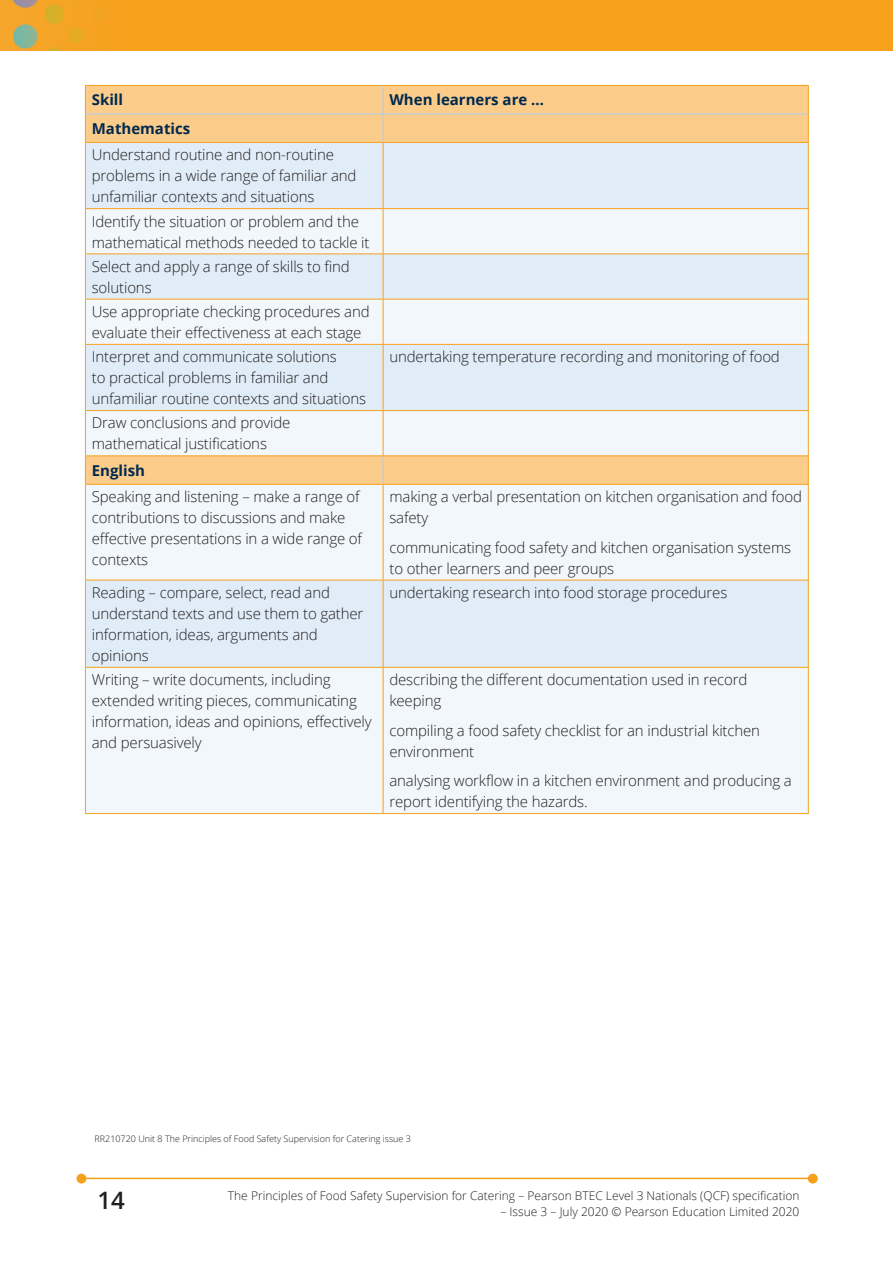
<style>
.page{position:relative;width:893px;height:1263px;background:#fff}
.page>*{position:absolute;margin:0;border:0;box-sizing:border-box;transform-origin:0 0}
.t1{font:600 24px "Open Sans";color:#231f20}
.table_text{font:300 15px/21px "Open Sans";letter-spacing:-.01em;color:#231f20}
.table_head{font:700 15px "Open Sans";color:#00294e}
.t2{font:300 12px "Open Sans";color:#231f20}
.t3{font:300 9px "Open Sans";color:#231f20}
</style>
<div class="page">
<img style="left:0;top:0;width:893px;height:51px">
<hr style="left:82px;top:1178px;width:728px;height:1px;background:#f6a01b">
<div style="left:809px;top:1174px;width:8px;height:9px;background:#f6a01b;border-radius:50%"></div>
<div style="left:808px;top:1174px;width:10px;height:9px;border:2px solid #f6a01b;border-radius:50%"></div>
<div style="left:77px;top:1174px;width:9px;height:9px;background:#f6a01b;border-radius:50%"></div>
<div style="left:77px;top:1174px;width:9px;height:9px;border:2px solid #f6a01b;border-radius:50%"></div>
<div style="left:86px;top:86px;width:722px;height:56px;background:#fccc8b"></div>
<div style="left:86px;top:143px;width:722px;height:65px;background:#e0edf8"></div>
<svg style="left:86px;top:209px;width:722px;height:604px;fill:#f2f7fb"></svg>
<hr style="left:86px;top:114px;width:297px;height:1px;background:#accfed">
<hr style="left:383px;top:114px;width:425px;height:1px;background:#accfed">
<hr style="left:85px;top:85px;width:298px;height:1px;background:#f6a01b">
<hr style="left:383px;top:85px;width:426px;height:1px;background:#f6a01b">
<hr style="left:85px;top:143px;width:1px;height:65px;background:#f6a01b">
<hr style="left:383px;top:143px;width:1px;height:65px;background:#f6a01b">
<hr style="left:808px;top:143px;width:1px;height:65px;background:#f6a01b">
<hr style="left:85px;top:209px;width:1px;height:44px;background:#f6a01b">
<hr style="left:85px;top:208px;width:298px;height:1px;background:#f6a01b">
<hr style="left:383px;top:209px;width:1px;height:44px;background:#f6a01b">
<hr style="left:808px;top:209px;width:1px;height:44px;background:#f6a01b">
<hr style="left:383px;top:208px;width:426px;height:1px;background:#f6a01b">
<hr style="left:85px;top:254px;width:1px;height:45px;background:#f6a01b">
<hr style="left:85px;top:253px;width:298px;height:1px;background:#f6a01b">
<hr style="left:383px;top:254px;width:1px;height:45px;background:#f6a01b">
<hr style="left:808px;top:254px;width:1px;height:45px;background:#f6a01b">
<hr style="left:383px;top:253px;width:426px;height:1px;background:#f6a01b">
<hr style="left:85px;top:299px;width:1px;height:45px;background:#f6a01b">
<hr style="left:85px;top:299px;width:298px;height:1px;background:#f6a01b">
<hr style="left:383px;top:299px;width:1px;height:45px;background:#f6a01b">
<hr style="left:808px;top:299px;width:1px;height:45px;background:#f6a01b">
<hr style="left:383px;top:299px;width:426px;height:1px;background:#f6a01b">
<hr style="left:85px;top:345px;width:1px;height:65px;background:#f6a01b">
<hr style="left:85px;top:344px;width:298px;height:1px;background:#f6a01b">
<hr style="left:383px;top:345px;width:1px;height:65px;background:#f6a01b">
<hr style="left:808px;top:345px;width:1px;height:65px;background:#f6a01b">
<hr style="left:383px;top:344px;width:426px;height:1px;background:#f6a01b">
<hr style="left:85px;top:411px;width:1px;height:44px;background:#f6a01b">
<hr style="left:85px;top:410px;width:298px;height:1px;background:#f6a01b">
<hr style="left:383px;top:411px;width:1px;height:44px;background:#f6a01b">
<hr style="left:808px;top:411px;width:1px;height:44px;background:#f6a01b">
<hr style="left:383px;top:410px;width:426px;height:1px;background:#f6a01b">
<hr style="left:85px;top:485px;width:1px;height:95px;background:#f6a01b">
<hr style="left:383px;top:485px;width:1px;height:95px;background:#f6a01b">
<hr style="left:808px;top:485px;width:1px;height:95px;background:#f6a01b">
<hr style="left:85px;top:580px;width:1px;height:87px;background:#f6a01b">
<hr style="left:85px;top:580px;width:298px;height:1px;background:#f6a01b">
<hr style="left:383px;top:580px;width:1px;height:87px;background:#f6a01b">
<hr style="left:808px;top:580px;width:1px;height:87px;background:#f6a01b">
<hr style="left:383px;top:580px;width:426px;height:1px;background:#f6a01b">
<hr style="left:85px;top:813px;width:298px;height:1px;background:#f6a01b">
<hr style="left:85px;top:668px;width:1px;height:145px;background:#f6a01b">
<hr style="left:85px;top:667px;width:298px;height:1px;background:#f6a01b">
<hr style="left:383px;top:813px;width:426px;height:1px;background:#f6a01b">
<hr style="left:383px;top:668px;width:1px;height:145px;background:#f6a01b">
<hr style="left:808px;top:668px;width:1px;height:145px;background:#f6a01b">
<hr style="left:383px;top:667px;width:426px;height:1px;background:#f6a01b">
<hr style="left:85px;top:455px;width:298px;height:1px;background:#f6a01b">
<svg style="left:85px;top:456px;width:1px;height:28px"></svg>
<hr style="left:383px;top:455px;width:426px;height:1px;background:#f6a01b">
<svg style="left:808px;top:456px;width:1px;height:28px"></svg>
<hr style="left:85px;top:484px;width:298px;height:1px;background:#f6a01b">
<hr style="left:383px;top:484px;width:426px;height:1px;background:#f6a01b">
<svg style="left:383px;top:456px;width:1px;height:28px"></svg>
<svg style="left:85px;top:86px;width:1px;height:56px"></svg>
<svg style="left:808px;top:86px;width:1px;height:56px"></svg>
<hr style="left:85px;top:142px;width:298px;height:1px;background:#f6a01b">
<hr style="left:383px;top:142px;width:426px;height:1px;background:#f6a01b">
<svg style="left:383px;top:86px;width:1px;height:56px"></svg>
<p class="table_head" style="left:92px;top:89px;width:33px">Skill</p>
<p class="table_head" style="left:389px;top:89px;width:156px">When learners are …</p>
<p class="table_head" style="left:92px;top:118px;width:100px">Mathematics</p>
<p class="table_text" style="left:92px;top:144px;width:266px">Understand routine and non-routine problems in a wide range of familiar and unfamiliar contexts and situations</p>
<p class="table_text" style="left:92px;top:210px;width:279px">Identify the situation or problem and the mathematical methods needed to tackle it</p>
<p class="table_text" style="left:92px;top:255px;width:260px">Select and apply a range of skills to find solutions</p>
<p class="table_text" style="left:92px;top:301px;width:279px">Use appropriate checking procedures and evaluate their effectiveness at each stage</p>
<p class="table_text" style="left:92px;top:346px;width:276px">Interpret and communicate solutions<br>to practical problems in familiar and unfamiliar routine contexts and situations</p>
<p class="table_text" style="left:389px;top:346px;width:392px">undertaking temperature recording and monitoring of food</p>
<p class="table_text" style="left:92px;top:412px;width:200px">Draw conclusions and provide mathematical justifications</p>
<p class="table_head" style="left:92px;top:460px;width:55px">English</p>
<p class="table_text" style="left:92px;top:486px;width:272px">Speaking and listening – make a range of contributions to discussions and make effective presentations in a wide range of contexts</p>
<p class="table_text" style="left:389px;top:486px;width:414px">making a verbal presentation on kitchen organisation and food safety</p>
<p class="table_text" style="left:389px;top:536px;width:403px">communicating food safety and kitchen organisation systems to other learners and peer groups</p>
<p class="table_text" style="left:92px;top:582px;width:273px">Reading – compare, select, read and understand texts and use them to gather information, ideas, arguments and opinions</p>
<p class="table_text" style="left:389px;top:582px;width:339px">undertaking research into food storage procedures</p>
<p class="table_text" style="left:92px;top:669px;width:281px">Writing – write documents, including extended writing pieces, communicating information, ideas and opinions, effectively and persuasively</p>
<p class="table_text" style="left:389px;top:669px;width:359px">describing the different documentation used in record keeping</p>
<p class="table_text" style="left:389px;top:719px;width:372px">compiling a food safety checklist for an industrial kitchen environment</p>
<p class="table_text" style="left:389px;top:770px;width:404px">analysing workflow in a kitchen environment and producing a report identifying the hazards.</p>
<p class="t3" style="left:94px;top:1133px;width:318px">RR210720 Unit 8 The Principles of Food Safety Supervision for Catering issue 3</p>
<h1 class="t1" style="left:97px;top:1184px;width:29px">14</h1>
<p class="t2" style="left:228px;top:1187px;width:573px">The Principles of Food Safety Supervision for Catering – Pearson BTEC Level 3 Nationals (QCF) specification</p>
<p class="t2" style="left:500px;top:1204px;width:301px">– Issue 3 – July 2020 © Pearson Education Limited 2020</p>
</div>
